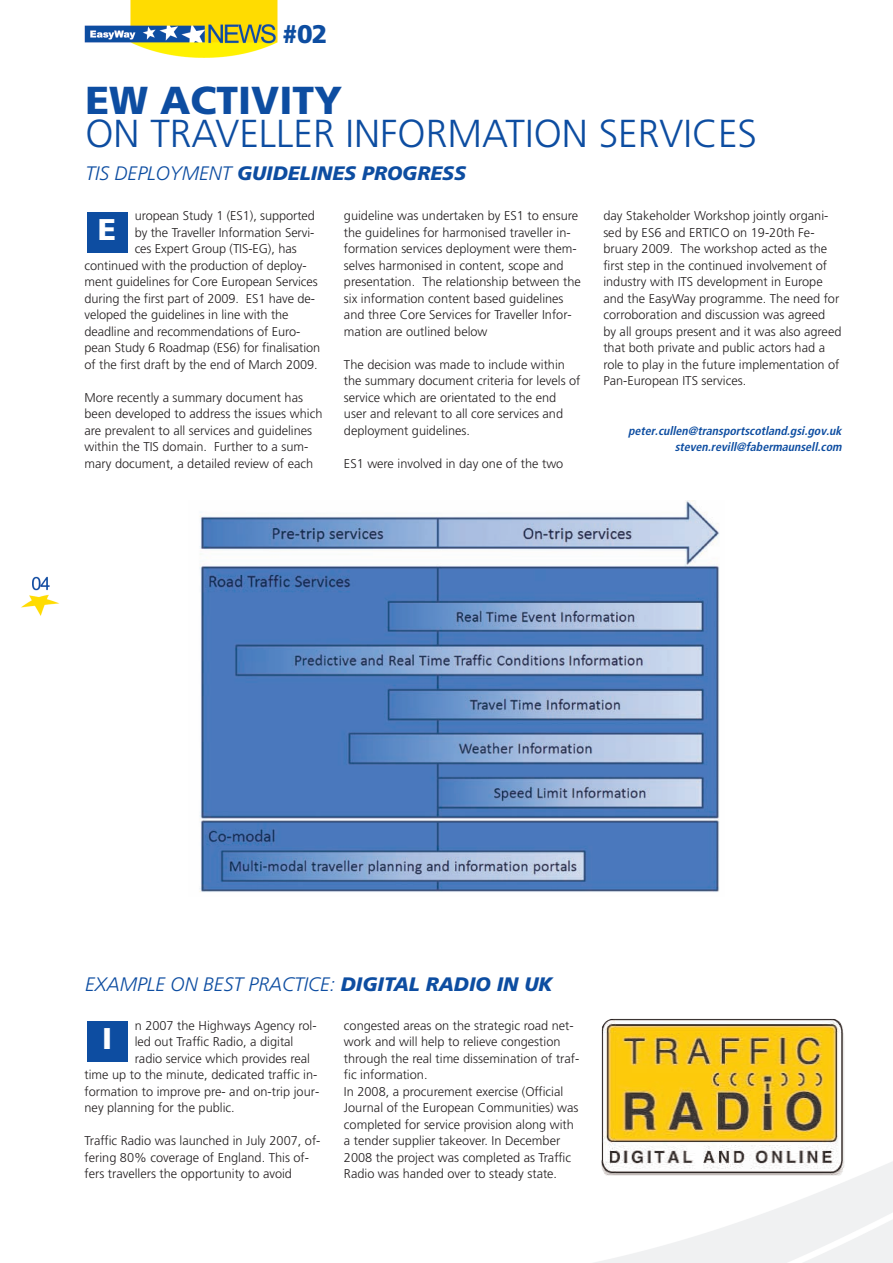
<style>
.page{position:relative;width:893px;height:1263px;background:#fff}
.page>*{position:absolute;margin:0;border:0;box-sizing:border-box;transform-origin:0 0}
.t1{font:300 39px "Frutiger";color:#0d4da1}
.t2{font:900 39px "Frutiger";color:#0d4da1}
.t3{font:900 30px "Frutiger";color:#fff}
.t4{font:900 25.5px "Frutiger";color:#0d4da1}
.t5{font:italic 300 19.5px "Frutiger";color:#0d4da1}
.t6{font:italic 900 19.5px "Frutiger";color:#0d4da1}
.t7{font:300 12.75px/16.5px "Frutiger";color:#231f20}
.t8{font:italic 700 condensed 12px/16.5px "Frutiger";color:#0d4da1;text-align:right}
.s1{font-weight:300}
.s2{font-weight:900}
</style>
<div class="page">
<img style="left:21px;top:0;width:872px;height:1263px">
<div style="left:87px;top:212px;width:40px;height:41px;background:#0d4da1"></div>
<div style="left:87px;top:1021px;width:40px;height:40px;background:#0d4da1"></div>
<div style="left:86px;top:500px;width:757px;height:404px;background:#fff"></div>
<img style="left:199px;top:500px;width:521px;height:392px">
<img style="left:601px;top:1019px;width:243px;height:156px">
<h3 class="t4" style="left:282px;top:24px;width:47px">#02</h3>
<h1 class="t2" style="left:85px;top:85px;width:258px">EW ACTIVITY</h1>
<h1 class="t1" style="left:85px;top:118px;width:673px">ON TRAVELLER INFORMATION SERVICES</h1>
<h3 class="t6" style="left:85px;top:166px;width:382px"><span class="s1">TIS DEPLOYMENT</span> GUIDELINES PROGRESS</h3>
<p class="t7" style="left:135px;top:208px;width:182px">uropean Study 1 (ES1), supported</p>
<p class="t7" style="left:135px;top:225px;width:181px">by the Traveller Information Servi-</p>
<p class="t7" style="left:135px;top:241px;width:163px">ces Expert Group (TIS-EG), has</p>
<p class="t7" style="left:85px;top:258px;width:224px">continued with the production of deploy-</p>
<p class="t7" style="left:85px;top:274px;width:235px">ment guidelines for Core European Services</p>
<p class="t7" style="left:85px;top:291px;width:232px">during the first part of 2009. ES1 have de-</p>
<p class="t7" style="left:85px;top:307px;width:206px">veloped the guidelines in line with the</p>
<p class="t7" style="left:85px;top:324px;width:217px">deadline and recommendations of Euro-</p>
<p class="t7" style="left:85px;top:340px;width:237px">pean Study 6 Roadmap (ES6) for finalisation</p>
<p class="t7" style="left:85px;top:357px;width:235px">of the first draft by the end of March 2009.</p>
<p class="t7" style="left:85px;top:390px;width:239px">More recently a summary document has been developed to address the issues which are prevalent to all services and guidelines within the TIS domain. Further to a sum&shy;mary document, a detailed review of each</p>
<p class="t7" style="left:603px;top:208px;width:240px">day Stakeholder Workshop jointly organi&shy;sed by ES6 and ERTICO on 19-20th Fe&shy;bruary 2009. The workshop acted as the first step in the continued involvement of industry with ITS development in Europe and the EasyWay programme. The need for corroboration and discussion was agreed<br>by all groups present and it was also agreed that both private and public actors had a role to play in the future implementation of Pan-European ITS services.</p>
<p class="t8" style="left:628px;top:423px;width:217px">peter.cullen@transportscotland.gsi.gov.uk steven.revill@fabermaunsell.com</p>
<p class="t7" style="left:344px;top:208px;width:238px">guideline was undertaken by ES1 to ensure the guidelines for harmonised traveller in&shy;formation services deployment were them&shy;selves harmonised in content, scope and presentation. The relationship between the six information content based guidelines and three Core Services for Traveller Infor&shy;mation are outlined below</p>
<p class="t7" style="left:344px;top:357px;width:238px">The decision was made to include within the summary document criteria for levels of service which are orientated to the end user and relevant to all core services and deployment guidelines.</p>
<p class="t7" style="left:344px;top:456px;width:221px">ES1 were involved in day one of the two</p>
<h2 class="t3" style="left:98px;top:218px;width:20px">E</h2>
<h3 class="t5" style="left:85px;top:976px;width:469px">EXAMPLE ON BEST PRACTICE: <span class="s2">DIGITAL RADIO IN UK</span></h3>
<p class="t7" style="left:135px;top:1018px;width:183px">n 2007 the Highways Agency rol-</p>
<p class="t7" style="left:135px;top:1034px;width:160px">led out Traffic Radio, a digital</p>
<p class="t7" style="left:135px;top:1051px;width:177px">radio service which provides real</p>
<p class="t7" style="left:85px;top:1067px;width:234px">time up to the minute, dedicated traffic in-</p>
<p class="t7" style="left:85px;top:1084px;width:236px">formation to improve pre- and on-trip jour-</p>
<p class="t7" style="left:85px;top:1100px;width:152px">ney planning for the public.</p>
<p class="t7" style="left:85px;top:1133px;width:237px">Traffic Radio was launched in July 2007, of&shy;fering 80% coverage of England. This of&shy;fers travellers the opportunity to avoid</p>
<h2 class="t3" style="left:102px;top:1027px;width:12px">I</h2>
<p class="t7" style="left:344px;top:1018px;width:237px">congested areas on the strategic road net&shy;work and will help to relieve congestion through the real time dissemination of traf&shy;fic information.<br>In 2008, a procurement exercise (Official Journal of the European Communities) was completed for service provision along with a tender supplier takeover. In December 2008 the project was completed as Traffic Radio was handed over to steady state.</p>
</div>
